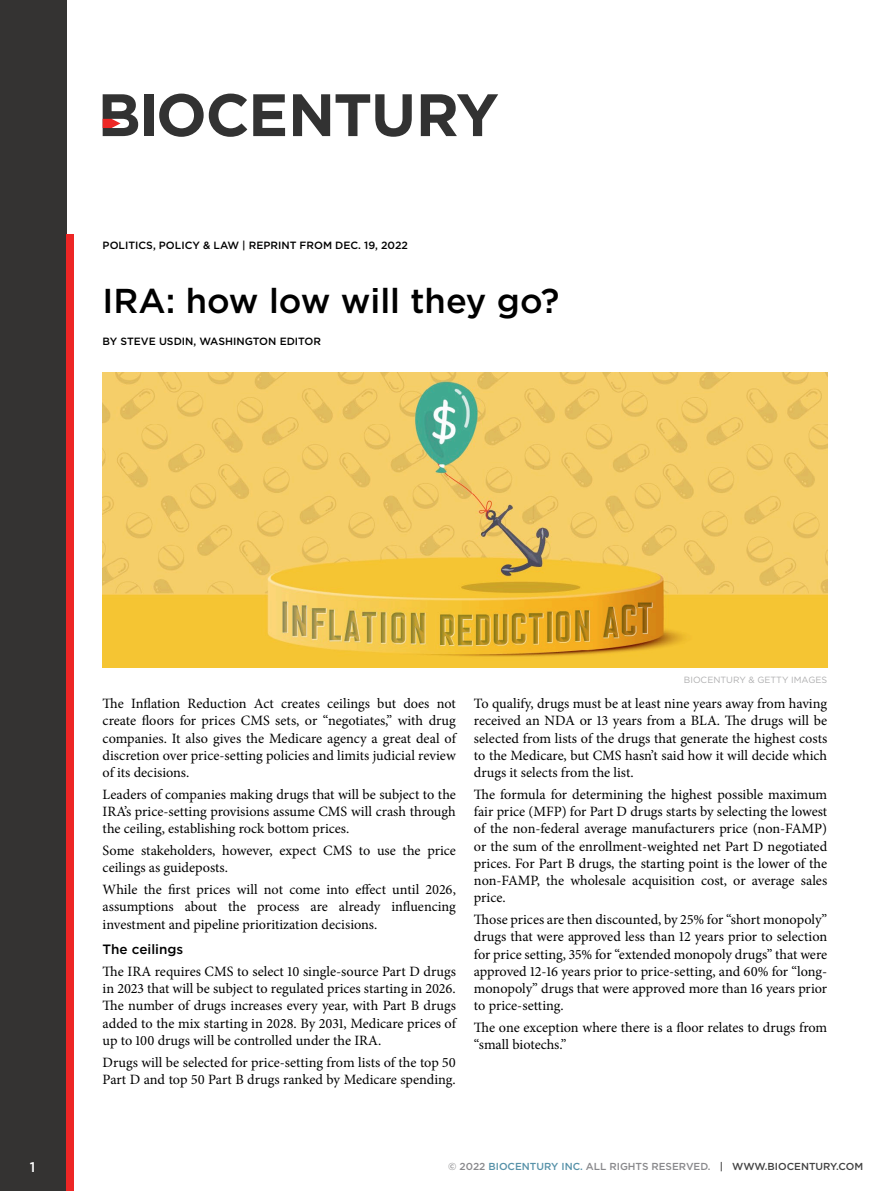
<style>
.page{position:relative;width:893px;height:1191px;background:#fff}
.page>*{position:absolute;margin:0;border:0;box-sizing:border-box;transform-origin:0 0}
.title_banner{font:500 34.5px "Gotham";color:#000}
.body_text{font:14.25px/17.2px "Minion Pro";color:#000;text-align:justify}
.t1{font:500 13.95px "Gotham";color:#fff}
.subhead{font:500 13.5px "Gotham";color:#000}
.byline{font:500 10.5px "Gotham";color:#000}
.t2{font:500 10.2px "Gotham";color:#89898c}
.photo_credit{font:9px "Gotham";color:#afafb0}
.s1{color:#5792a9}
.s2{color:#424242}
</style>
<div class="page">
<div style="left:144px;top:94px;width:9px;height:42px;background:#323232"></div>
<svg style="left:159px;top:94px;width:88px;height:43px"></svg>
<svg style="left:253px;top:94px;width:32px;height:42px"></svg>
<svg style="left:293px;top:94px;width:37px;height:42px"></svg>
<svg style="left:336px;top:94px;width:76px;height:43px"></svg>
<svg style="left:421px;top:94px;width:77px;height:42px"></svg>
<svg style="left:103px;top:94px;width:35px;height:42px"></svg>
<div style="left:0;top:0;width:67px;height:1191px;background:#343332"></div>
<div style="left:67px;top:234px;width:7px;height:957px;background:#ed2625"></div>
<img style="left:103px;top:373px;width:724px;height:295px">
<p class="byline" style="left:103px;top:239px;width:307px">POLITICS, POLICY &amp; LAW | REPRINT FROM DEC. 19, 2022</p>
<p class="title_banner" style="left:103px;top:278px;width:458px">IRA: how low will they go?</p>
<p class="byline" style="left:103px;top:334px;width:220px">BY STEVE USDIN, WASHINGTON EDITOR</p>
<p class="photo_credit" style="left:684px;top:674px;width:145px">BIOCENTURY &amp; GETTY IMAGES</p>
<p class="body_text" style="left:103px;top:695px;width:355px">The Inflation Reduction Act creates ceilings but does not create floors for prices CMS sets, or “negotiates,” with drug companies. It also gives the Medicare agency a great deal of discretion over price-setting policies and limits judicial review of its decisions.</p>
<p class="body_text" style="left:103px;top:785px;width:355px">Leaders of companies making drugs that will be subject to the IRA’s price-setting provisions assume CMS will crash through the ceiling, establishing rock bottom prices.</p>
<p class="body_text" style="left:103px;top:842px;width:355px">Some stakeholders, however, expect CMS to use the price ceilings as guideposts.</p>
<p class="body_text" style="left:103px;top:881px;width:355px">While the first prices will not come into effect until 2026, assumptions about the process are already influencing investment and pipeline prioritization decisions.</p>
<p class="subhead" style="left:103px;top:940px;width:82px">The ceilings</p>
<p class="body_text" style="left:103px;top:962px;width:355px">The IRA requires CMS to select 10 single-source Part D drugs in 2023 that will be subject to regulated prices starting in 2026.<br>The number of drugs increases every year, with Part B drugs added to the mix starting in 2028. By 2031, Medicare prices of up to 100 drugs will be controlled under the IRA.</p>
<p class="body_text" style="left:103px;top:1053px;width:355px">Drugs will be selected for price-setting from lists of the top 50<br>Part D and top 50 Part B drugs ranked by Medicare spending.</p>
<p class="body_text" style="left:474px;top:695px;width:355px">To qualify, drugs must be at least nine years away from having received an NDA or 13 years from a BLA. The drugs will be selected from lists of the drugs that generate the highest costs to the Medicare, but CMS hasn’t said how it will decide which drugs it selects from the list.</p>
<p class="body_text" style="left:474px;top:785px;width:355px">The formula for determining the highest possible maximum fair price (MFP) for Part D drugs starts by selecting the lowest of the non-federal average manufacturers price (non-FAMP) or the sum of the enrollment-weighted net Part D negotiated prices. For Part B drugs, the starting point is the lower of the non-FAMP, the wholesale acquisition cost, or average sales price.</p>
<p class="body_text" style="left:474px;top:911px;width:355px">Those prices are then discounted, by 25% for “short monopoly” drugs that were approved less than 12 years prior to selection for price setting, 35% for “extended monopoly drugs” that were approved 12-16 years prior to price-setting, and 60% for “long&shy;monopoly” drugs that were approved more than 16 years prior to price-setting.</p>
<p class="body_text" style="left:474px;top:1019px;width:355px">The one exception where there is a floor relates to drugs from “small biotechs.”</p>
<p class="t1" style="left:30px;top:1157px;width:7px">1</p>
<p class="t2" style="left:448px;top:1159px;width:416px">© 2022 <span class="s1">BIOCENTURY INC.</span> ALL RIGHTS RESERVED. <span class="s2">| WWW.BIOCENTURY.COM</span></p>
</div>
